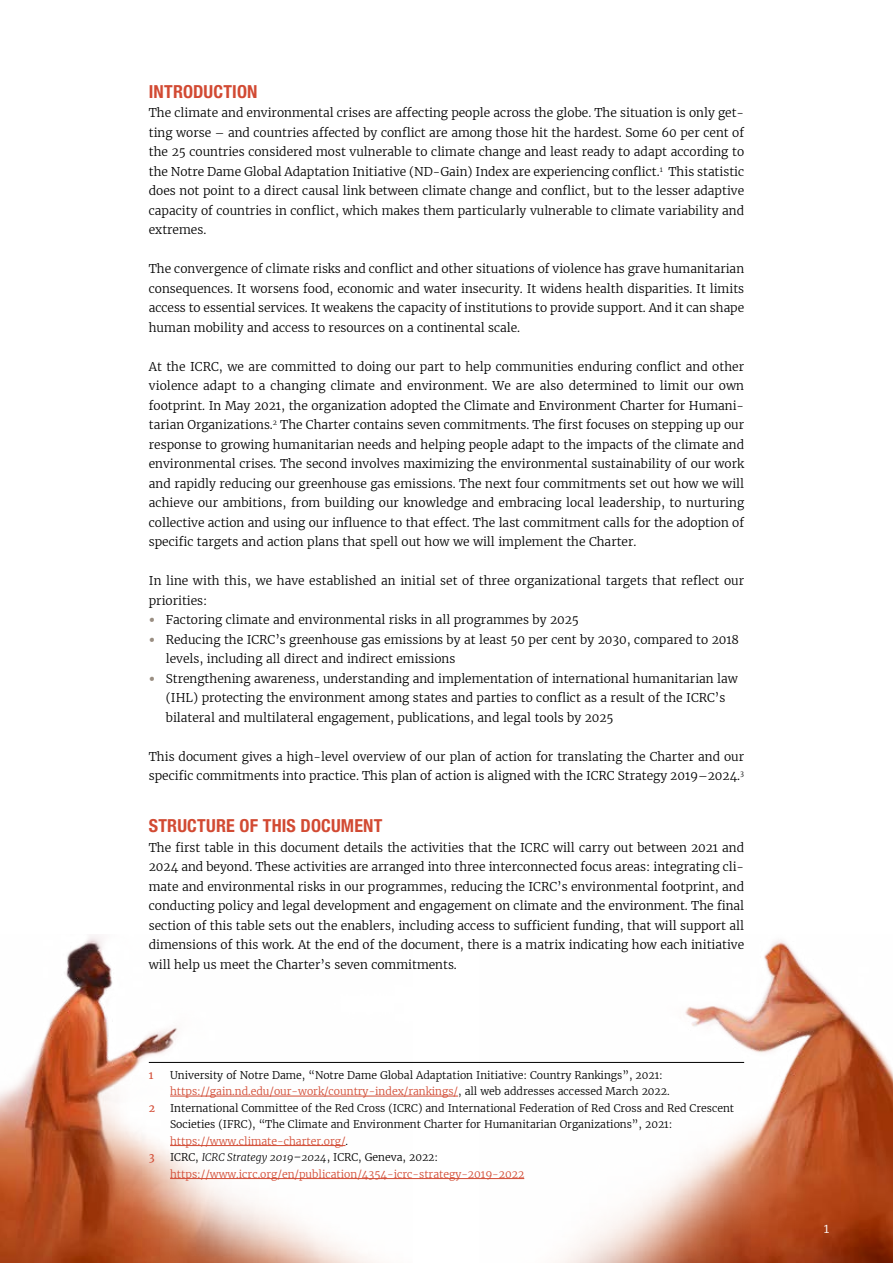
<style>
.page{position:relative;width:893px;height:1263px;background:#fff}
.page>*{position:absolute;margin:0;border:0;box-sizing:border-box;transform-origin:0 0}
.t1{font:700 condensed 18px "Helvetica Neue LT Std";letter-spacing:.01em;color:#d24a33}
.t2{font:300 12.75px "Merriweather";color:#fff}
.t3{font:300 12px/19.5px "Merriweather";color:#000;text-align:justify}
.t4{font:300 10.5px/16.5px "Merriweather";color:#000}
.t5{font:300 10.5px/16.5px "Merriweather";color:#d24a33}
.t6{font:10.5px "Merriweather";color:#d24a33}
.s1{font-weight:900;font-size:15px;color:#9a8e82}
.s2{color:#d24a33}
.s3{color:#000}
.s4{font-style:italic;color:#000}
</style>
<div class="page">
<img style="left:0;top:935px;width:412px;height:328px">
<img style="left:479px;top:940px;width:414px;height:323px">
<hr style="left:149px;top:1062px;width:595px;height:1px;background:#000">
<hr style="left:170px;top:1096px;width:288px;height:1px;background:#d24a33">
<hr style="left:170px;top:1145px;width:176px;height:1px;background:#d24a33">
<hr style="left:170px;top:1178px;width:354px;height:1px;background:#d24a33">
<h1 class="t1" style="left:149px;top:81px;width:110px">INTRODUCTION</h1>
<p class="t3" style="left:149px;top:103px;width:597px">The climate and environmental crises are affecting people across the globe. The situation is only get&shy;ting worse – and countries affected by conflict are among those hit the hardest. Some 60 per cent of the 25 countries considered most vulnerable to climate change and least ready to adapt according to the Notre Dame Global Adaptation Initiative (ND-Gain) Index are experiencing conflict.<sup>1</sup> This statistic does not point to a direct causal link between climate change and conflict, but to the lesser adaptive capacity of countries in conflict, which makes them particularly vulnerable to climate variability and extremes.</p>
<p class="t3" style="left:149px;top:259px;width:597px">The convergence of climate risks and conflict and other situations of violence has grave humanitarian consequences. It worsens food, economic and water insecurity. It widens health disparities. It limits access to essential services. It weakens the capacity of institutions to provide support. And it can shape human mobility and access to resources on a continental scale.</p>
<p class="t3" style="left:149px;top:357px;width:597px">At the ICRC, we are committed to doing our part to help communities enduring conflict and other violence adapt to a changing climate and environment. We are also determined to limit our own footprint. In May 2021, the organization adopted the Climate and Environment Charter for Humani&shy;tarian Organizations.<sup>2</sup> The Charter contains seven commitments. The first focuses on stepping up our response to growing humanitarian needs and helping people adapt to the impacts of the climate and environmental crises. The second involves maximizing the environmental sustainability of our work and rapidly reducing our greenhouse gas emissions. The next four commitments set out how we will achieve our ambitions, from building our knowledge and embracing local leadership, to nurturing collective action and using our influence to that effect. The last commitment calls for the adoption of specific targets and action plans that spell out how we will implement the Charter.</p>
<p class="t3" style="left:149px;top:571px;width:597px">In line with this, we have established an initial set of three organizational targets that reflect our priorities:</p>
<p class="t3" style="left:149px;top:610px;width:432px"><span class="s1">•</span> Factoring climate and environmental risks in all programmes by 2025</p>
<p class="t3" style="left:166px;top:630px;width:575px;text-indent:-17px"><span class="s1">•</span> Reducing the ICRC’s greenhouse gas emissions by at least 50 per cent by 2030, compared to 2018 levels, including all direct and indirect emissions</p>
<p class="t3" style="left:166px;top:669px;width:574px;text-align:left;text-indent:-17px"><span class="s1">•</span> Strengthening awareness, understanding and implementation of international humanitarian law (IHL) protecting the environment among states and parties to conflict as a result of the ICRC’s bilateral and multilateral engagement, publications, and legal tools by 2025</p>
<p class="t3" style="left:149px;top:747px;width:597px">This document gives a high-level overview of our plan of action for translating the Charter and our specific commitments into practice. This plan of action is aligned with the ICRC Strategy 2019–2024.<sup>3</sup></p>
<h1 class="t1" style="left:149px;top:815px;width:235px">STRUCTURE OF THIS DOCUMENT</h1>
<p class="t3" style="left:149px;top:837px;width:597px">The first table in this document details the activities that the ICRC will carry out between 2021 and 2024 and beyond. These activities are arranged into three interconnected focus areas: integrating cli&shy;mate and environmental risks in our programmes, reducing the ICRC’s environmental footprint, and conducting policy and legal development and engagement on climate and the environment. The final section of this table sets out the enablers, including access to sufficient funding, that will support all dimensions of this work. At the end of the document, there is a matrix indicating how each initiative will help us meet the Charter’s seven commitments.</p>
<p class="t6" style="left:149px;top:1068px;width:6px">1</p>
<p class="t4" style="left:170px;top:1067px;width:501px">University of Notre Dame, “Notre Dame Global Adaptation Initiative: Country Rankings”, 2021: <span class="s2">https://gain.nd.edu/our-work/country-index/rankings/</span>, all web addresses accessed March 2022.</p>
<p class="t6" style="left:149px;top:1101px;width:8px">2</p>
<p class="t4" style="left:170px;top:1100px;width:566px">International Committee of the Red Cross (ICRC) and International Federation of Red Cross and Red Crescent<br>Societies (IFRC), “The Climate and Environment Charter for Humanitarian Organizations”, 2021: <span class="s2">https://www.climate-charter.org/</span>.</p>
<p class="t6" style="left:149px;top:1150px;width:7px">3</p>
<p class="t5" style="left:170px;top:1149px;width:356px"><span class="s3">ICRC,</span> <span class="s4">ICRC Strategy 2019–2024</span><span class="s3">, ICRC, Geneva, 2022: </span>https://www.icrc.org/en/publication/4354-icrc-strategy-2019-2022</p>
<p class="t2" style="left:824px;top:1220px;width:7px">1</p>
</div>
